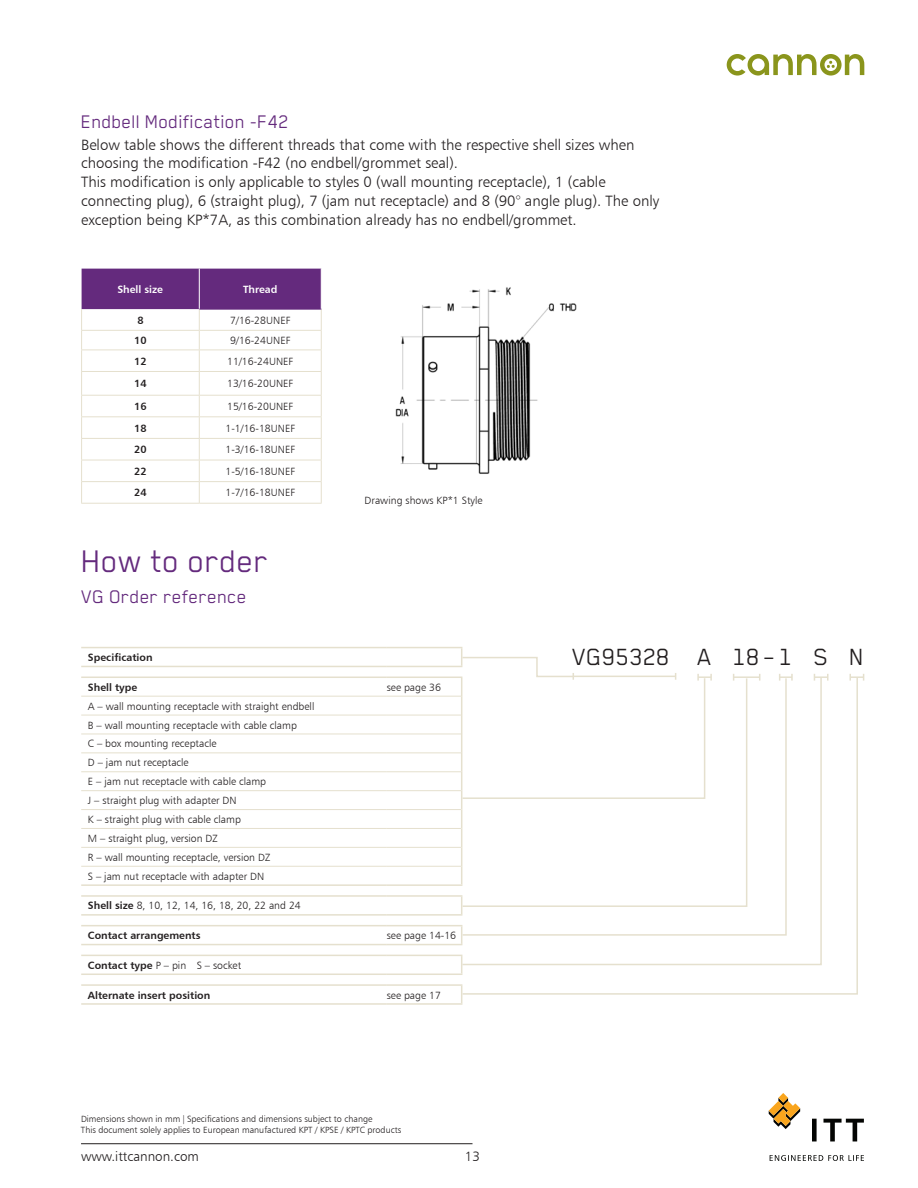
<style>
.page{position:relative;width:918px;height:1188px;background:#fff}
.page>*{position:absolute;margin:0;border:0;box-sizing:border-box;transform-origin:0 0}
.t1{font:36px "Blender Pro";color:#642a7d}
.t2{font:27px "Blender Pro";color:#231f20}
.t3{font:21px "Blender Pro";color:#642a7d}
.t4{font:15px/18.8px "Humanist 777 BT Light B";color:#231f20}
.t5{font:13.5px "Humanist 777 BT Light B";color:#231f20}
.t6{font:10.5px/18.9px "Humanist 777 BT Light B";color:#231f20}
.t7{font:10.5px "Humanist 777 BT Bold B";color:#231f20}
.t8{font:10.5px "Humanist 777 BT Bold B";color:#fff}
.t9{font:9px/10.8px "Humanist 777 BT Light B";color:#231f20}
.s1{font-family:"Humanist 777 BT Bold B"}
</style>
<div class="page">
<hr style="left:81px;top:1143px;width:392px;height:1px;background:#231f20">
<svg style="left:770px;top:1155px;width:94px;height:6px"></svg>
<svg style="left:812px;top:1119px;width:52px;height:22px"></svg>
<svg style="left:769px;top:1093px;width:31px;height:36px"></svg>
<svg style="left:849px;top:674px;width:15px;height:7px"></svg>
<svg style="left:461px;top:676px;width:398px;height:319px"></svg>
<hr style="left:81px;top:647px;width:306px;height:1px;background:#e5e0ce">
<hr style="left:387px;top:647px;width:75px;height:1px;background:#e5e0ce">
<hr style="left:81px;top:666px;width:306px;height:1px;background:#e5e0ce">
<hr style="left:387px;top:666px;width:75px;height:1px;background:#e5e0ce">
<hr style="left:81px;top:677px;width:306px;height:1px;background:#e5e0ce">
<hr style="left:387px;top:677px;width:75px;height:1px;background:#e5e0ce">
<svg style="left:461px;top:648px;width:251px;height:236px"></svg>
<hr style="left:81px;top:884px;width:306px;height:2px;background:#e5e0ce">
<hr style="left:387px;top:884px;width:75px;height:2px;background:#e5e0ce">
<hr style="left:81px;top:696px;width:306px;height:1px;background:#e5e0ce">
<hr style="left:387px;top:696px;width:74px;height:1px;background:#e5e0ce">
<hr style="left:81px;top:715px;width:306px;height:1px;background:#e5e0ce">
<hr style="left:387px;top:715px;width:74px;height:1px;background:#e5e0ce">
<hr style="left:81px;top:734px;width:306px;height:1px;background:#e5e0ce">
<hr style="left:387px;top:734px;width:74px;height:1px;background:#e5e0ce">
<hr style="left:81px;top:752px;width:306px;height:1px;background:#e5e0ce">
<hr style="left:387px;top:752px;width:74px;height:1px;background:#e5e0ce">
<hr style="left:81px;top:771px;width:306px;height:1px;background:#e5e0ce">
<hr style="left:387px;top:771px;width:74px;height:1px;background:#e5e0ce">
<hr style="left:81px;top:790px;width:306px;height:1px;background:#e5e0ce">
<hr style="left:387px;top:790px;width:74px;height:1px;background:#e5e0ce">
<hr style="left:81px;top:809px;width:306px;height:1px;background:#e5e0ce">
<hr style="left:387px;top:809px;width:74px;height:1px;background:#e5e0ce">
<hr style="left:81px;top:828px;width:306px;height:1px;background:#e5e0ce">
<hr style="left:387px;top:828px;width:74px;height:1px;background:#e5e0ce">
<hr style="left:81px;top:847px;width:306px;height:1px;background:#e5e0ce">
<hr style="left:387px;top:847px;width:74px;height:1px;background:#e5e0ce">
<hr style="left:81px;top:866px;width:306px;height:1px;background:#e5e0ce">
<hr style="left:387px;top:866px;width:74px;height:1px;background:#e5e0ce">
<hr style="left:81px;top:895px;width:306px;height:2px;background:#e5e0ce">
<hr style="left:387px;top:895px;width:75px;height:2px;background:#e5e0ce">
<svg style="left:461px;top:897px;width:1px;height:17px"></svg>
<hr style="left:81px;top:914px;width:306px;height:2px;background:#e5e0ce">
<hr style="left:387px;top:914px;width:75px;height:2px;background:#e5e0ce">
<hr style="left:81px;top:925px;width:306px;height:1px;background:#e5e0ce">
<hr style="left:387px;top:925px;width:75px;height:1px;background:#e5e0ce">
<svg style="left:461px;top:926px;width:1px;height:18px"></svg>
<hr style="left:81px;top:944px;width:306px;height:1px;background:#e5e0ce">
<hr style="left:387px;top:944px;width:75px;height:1px;background:#e5e0ce">
<hr style="left:81px;top:955px;width:306px;height:1px;background:#e5e0ce">
<hr style="left:387px;top:955px;width:75px;height:1px;background:#e5e0ce">
<svg style="left:461px;top:956px;width:1px;height:18px"></svg>
<hr style="left:81px;top:974px;width:306px;height:1px;background:#e5e0ce">
<hr style="left:387px;top:974px;width:75px;height:1px;background:#e5e0ce">
<hr style="left:81px;top:984px;width:306px;height:2px;background:#e5e0ce">
<hr style="left:387px;top:984px;width:75px;height:2px;background:#e5e0ce">
<svg style="left:461px;top:986px;width:1px;height:17px"></svg>
<hr style="left:81px;top:1003px;width:306px;height:2px;background:#e5e0ce">
<hr style="left:387px;top:1003px;width:75px;height:2px;background:#e5e0ce">
<svg style="left:81px;top:269px;width:241px;height:234px"></svg>
<hr style="left:81px;top:503px;width:118px;height:1px;background:#e5e0ce">
<hr style="left:199px;top:503px;width:123px;height:1px;background:#e5e0ce">
<hr style="left:199px;top:269px;width:1px;height:40px;background:#fff">
<hr style="left:321px;top:269px;width:1px;height:40px;background:#fff">
<img style="left:395px;top:287px;width:182px;height:187px">
<svg style="left:727px;top:54px;width:137px;height:22px"></svg>
<h3 class="t3" style="left:81px;top:114px;width:209px">Endbell Modification -F42</h3>
<p class="t4" style="left:81px;top:136px;width:580px">Below table shows the different threads that come with the respective shell sizes when choosing the modification -F42 (no endbell/grommet seal).<br>This modification is only applicable to styles 0 (wall mounting receptacle), 1 (cable connecting plug), 6 (straight plug), 7 (jam nut receptacle) and 8 (90° angle plug). The only exception being KP*7A, as this combination already has no endbell/grommet.</p>
<p class="t8" style="left:117px;top:285px;width:47px">Shell size</p>
<p class="t8" style="left:243px;top:285px;width:36px">Thread</p>
<p class="t7" style="left:137px;top:316px;width:8px">8</p>
<p class="t6" style="left:230px;top:311px;width:62px">7/16-28UNEF</p>
<p class="t7" style="left:134px;top:336px;width:14px">10</p>
<p class="t6" style="left:230px;top:332px;width:62px">9/16-24UNEF</p>
<p class="t7" style="left:134px;top:357px;width:14px">12</p>
<p class="t6" style="left:227px;top:352px;width:68px">11/16-24UNEF</p>
<p class="t7" style="left:134px;top:379px;width:14px">14</p>
<p class="t6" style="left:227px;top:375px;width:68px">13/16-20UNEF</p>
<p class="t7" style="left:134px;top:402px;width:14px">16</p>
<p class="t6" style="left:227px;top:398px;width:68px">15/16-20UNEF</p>
<p class="t7" style="left:134px;top:424px;width:14px">18</p>
<p class="t6" style="left:225px;top:419px;width:71px">1-1/16-18UNEF</p>
<p class="t7" style="left:134px;top:445px;width:14px">20</p>
<p class="t6" style="left:225px;top:441px;width:71px">1-3/16-18UNEF</p>
<p class="t7" style="left:134px;top:467px;width:14px">22</p>
<p class="t6" style="left:225px;top:463px;width:71px">1-5/16-18UNEF</p>
<p class="t7" style="left:134px;top:488px;width:14px">24</p>
<p class="t6" style="left:225px;top:484px;width:71px">1-7/16-18UNEF</p>
<h1 class="t1" style="left:81px;top:547px;width:189px">How to order</h1>
<h3 class="t3" style="left:81px;top:589px;width:167px">VG Order reference</h3>
<p class="t6" style="left:365px;top:491px;width:120px">Drawing shows KP*1 Style</p>
<p class="t7" style="left:88px;top:653px;width:66px">Specification</p>
<p class="t7" style="left:88px;top:683px;width:51px">Shell type</p>
<p class="t6" style="left:387px;top:678px;width:56px">see page 36</p>
<p class="t6" style="left:88px;top:697px;width:228px">A – wall mounting receptacle with straight endbell B – wall mounting receptacle with cable clamp<br>C – box mounting receptacle<br>D – jam nut receptacle<br>E – jam nut receptacle with cable clamp<br>J – straight plug with adapter DN<br>K – straight plug with cable clamp<br>M – straight plug, version DZ<br>R – wall mounting receptacle, version DZ<br>S – jam nut receptacle with adapter DN</p>
<p class="t6" style="left:88px;top:897px;width:214px"><span class="s1">Shell size</span> 8, 10, 12, 14, 16, 18, 20, 22 and 24</p>
<p class="t7" style="left:88px;top:931px;width:114px">Contact arrangements</p>
<p class="t6" style="left:387px;top:927px;width:71px">see page 14-16</p>
<p class="t6" style="left:88px;top:957px;width:155px"><span class="s1">Contact type</span> P – pin S – socket</p>
<p class="t7" style="left:88px;top:991px;width:124px">Alternate insert position</p>
<p class="t6" style="left:387px;top:986px;width:56px">see page 17</p>
<p class="t9" style="left:81px;top:1115px;width:322px">Dimensions shown in mm | Specifications and dimensions subject to change<br>This document solely applies to European manufactured KPT / KPSE / KPTC products</p>
<p class="t5" style="left:81px;top:1151px;width:119px">www.ittcannon.com</p>
<p class="t5" style="left:465px;top:1150px;width:17px">13</p>
<h2 class="t2" style="left:573px;top:647px;width:141px">VG95328 A</h2>
<h2 class="t2" style="left:814px;top:647px;width:52px">S N</h2>
<h2 class="t2" style="left:733px;top:647px;width:61px">18 – 1</h2>
</div>
